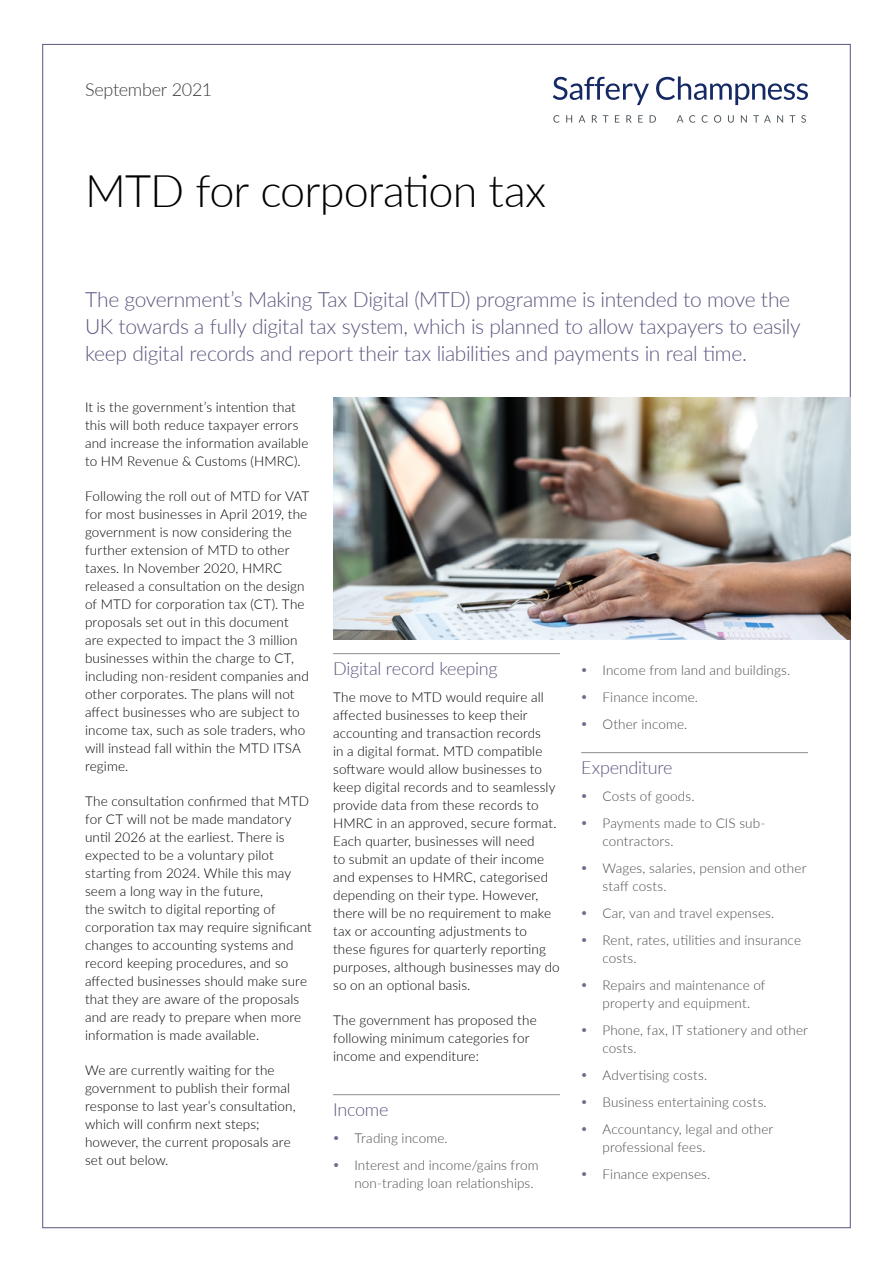
<style>
.page{position:relative;width:893px;height:1263px;background:#fff}
.page>*{position:absolute;margin:0;border:0;box-sizing:border-box;transform-origin:0 0}
.t1{font:300 45px "Lato";letter-spacing:-.02em;color:#000}
.t2{font:300 21px/27px "Lato";letter-spacing:-.015em;color:#5b567f}
.t3{font:300 18px "Lato";letter-spacing:-.015em;color:#5b567f}
.t4{font:300 18px "Lato";letter-spacing:-.02em;color:#3c3c3b}
.t5{font:300 13.5px/18px "Lato";letter-spacing:.01em;color:#000}
.t6{font:300 13.5px/27px "Lato";letter-spacing:.01em;color:#4a4a49}
</style>
<div class="page">
<img style="left:333px;top:397px;width:517px;height:242px">
<hr style="left:333px;top:653px;width:227px;height:1px;background:#8d8d8f">
<hr style="left:333px;top:1094px;width:227px;height:1px;background:#8d8d8f">
<hr style="left:581px;top:752px;width:227px;height:1px;background:#8d8d8f">
<svg style="left:553px;top:77px;width:96px;height:28px"></svg>
<svg style="left:656px;top:76px;width:152px;height:29px"></svg>
<svg style="left:553px;top:115px;width:6px;height:8px"></svg>
<svg style="left:566px;top:115px;width:6px;height:8px"></svg>
<svg style="left:578px;top:115px;width:7px;height:8px"></svg>
<svg style="left:592px;top:115px;width:5px;height:8px"></svg>
<svg style="left:603px;top:115px;width:5px;height:8px"></svg>
<svg style="left:615px;top:115px;width:4px;height:8px"></svg>
<svg style="left:626px;top:115px;width:6px;height:8px"></svg>
<svg style="left:638px;top:115px;width:5px;height:8px"></svg>
<svg style="left:650px;top:115px;width:6px;height:8px"></svg>
<svg style="left:677px;top:115px;width:6px;height:8px"></svg>
<svg style="left:689px;top:115px;width:6px;height:8px"></svg>
<svg style="left:702px;top:115px;width:6px;height:8px"></svg>
<svg style="left:714px;top:115px;width:7px;height:8px"></svg>
<svg style="left:728px;top:115px;width:6px;height:8px"></svg>
<svg style="left:741px;top:115px;width:6px;height:8px"></svg>
<svg style="left:753px;top:115px;width:18px;height:8px"></svg>
<svg style="left:777px;top:115px;width:6px;height:8px"></svg>
<svg style="left:789px;top:115px;width:6px;height:8px"></svg>
<svg style="left:801px;top:115px;width:5px;height:8px"></svg>
<h3 class="t4" style="left:85px;top:77px;width:129px">September 2021</h3>
<h1 class="t1" style="left:85px;top:160px;width:463px">MTD for corporation tax</h1>
<p class="t2" style="left:85px;top:285px;width:717px">The government’s Making Tax Digital (MTD) programme is intended to move the<br>UK towards a fully digital tax system, which is planned to allow taxpayers to easily keep digital records and report their tax liabilities and payments in real time.</p>
<p class="t5" style="left:85px;top:398px;width:225px">It is the government’s intention that this will both reduce taxpayer errors and increase the information available to HM Revenue &amp; Customs (HMRC).</p>
<p class="t5" style="left:85px;top:487px;width:226px">Following the roll out of MTD for VAT for most businesses in April 2019, the government is now considering the further extension of MTD to other taxes. In November 2020, HMRC released a consultation on the design of MTD for corporation tax (CT). The proposals set out in this document are expected to impact the 3 million businesses within the charge to CT, including non-resident companies and other corporates. The plans will not affect businesses who are subject to income tax, such as sole traders, who will instead fall within the MTD ITSA regime.</p>
<p class="t5" style="left:85px;top:792px;width:228px">The consultation confirmed that MTD for CT will not be made mandatory until 2026 at the earliest. There is expected to be a voluntary pilot starting from 2024. While this may seem a long way in the future,<br>the switch to digital reporting of corporation tax may require significant changes to accounting systems and record keeping procedures, and so affected businesses should make sure that they are aware of the proposals and are ready to prepare when more information is made available.</p>
<p class="t5" style="left:85px;top:1061px;width:212px">We are currently waiting for the government to publish their formal response to last year’s consultation, which will confirm next steps; however, the current proposals are set out below.</p>
<h3 class="t3" style="left:333px;top:656px;width:166px">Digital record keeping</h3>
<p class="t5" style="left:333px;top:687px;width:228px">The move to MTD would require all affected businesses to keep their accounting and transaction records<br>in a digital format. MTD compatible software would allow businesses to keep digital records and to seamlessly provide data from these records to HMRC in an approved, secure format.<br>Each quarter, businesses will need<br>to submit an update of their income and expenses to HMRC, categorised depending on their type. However, there will be no requirement to make tax or accounting adjustments to these figures for quarterly reporting purposes, although businesses may do so on an optional basis.</p>
<p class="t5" style="left:333px;top:1010px;width:205px">The government has proposed the following minimum categories for income and expenditure:</p>
<p class="t6" style="left:602px;top:656px;width:189px">Income from land and buildings.<br>Finance income.<br>Other income.</p>
<h3 class="t3" style="left:581px;top:755px;width:93px">Expenditure</h3>
<p class="t6" style="left:602px;top:782px;width:165px">Costs of goods.<br>Payments made to CIS sub-</p>
<p class="t6" style="left:602px;top:827px;width:206px">contractors.<br>Wages, salaries, pension and other</p>
<p class="t6" style="left:602px;top:872px;width:200px">staff costs.<br>Car, van and travel expenses.<br>Rent, rates, utilities and insurance</p>
<p class="t6" style="left:602px;top:944px;width:165px">costs.<br>Repairs and maintenance of</p>
<p class="t6" style="left:602px;top:989px;width:207px">property and equipment.<br>Phone, fax, IT stationery and other</p>
<p class="t6" style="left:602px;top:1034px;width:172px">costs.<br>Advertising costs.<br>Business entertaining costs.<br>Accountancy, legal and other</p>
<p class="t6" style="left:602px;top:1133px;width:109px">professional fees.<br>Finance expenses.</p>
<h3 class="t3" style="left:333px;top:1097px;width:57px">Income</h3>
<p class="t6" style="left:354px;top:1124px;width:186px">Trading income.<br>Interest and income/gains from</p>
<p class="t6" style="left:354px;top:1169px;width:181px">non-trading loan relationships.</p>
</div>
